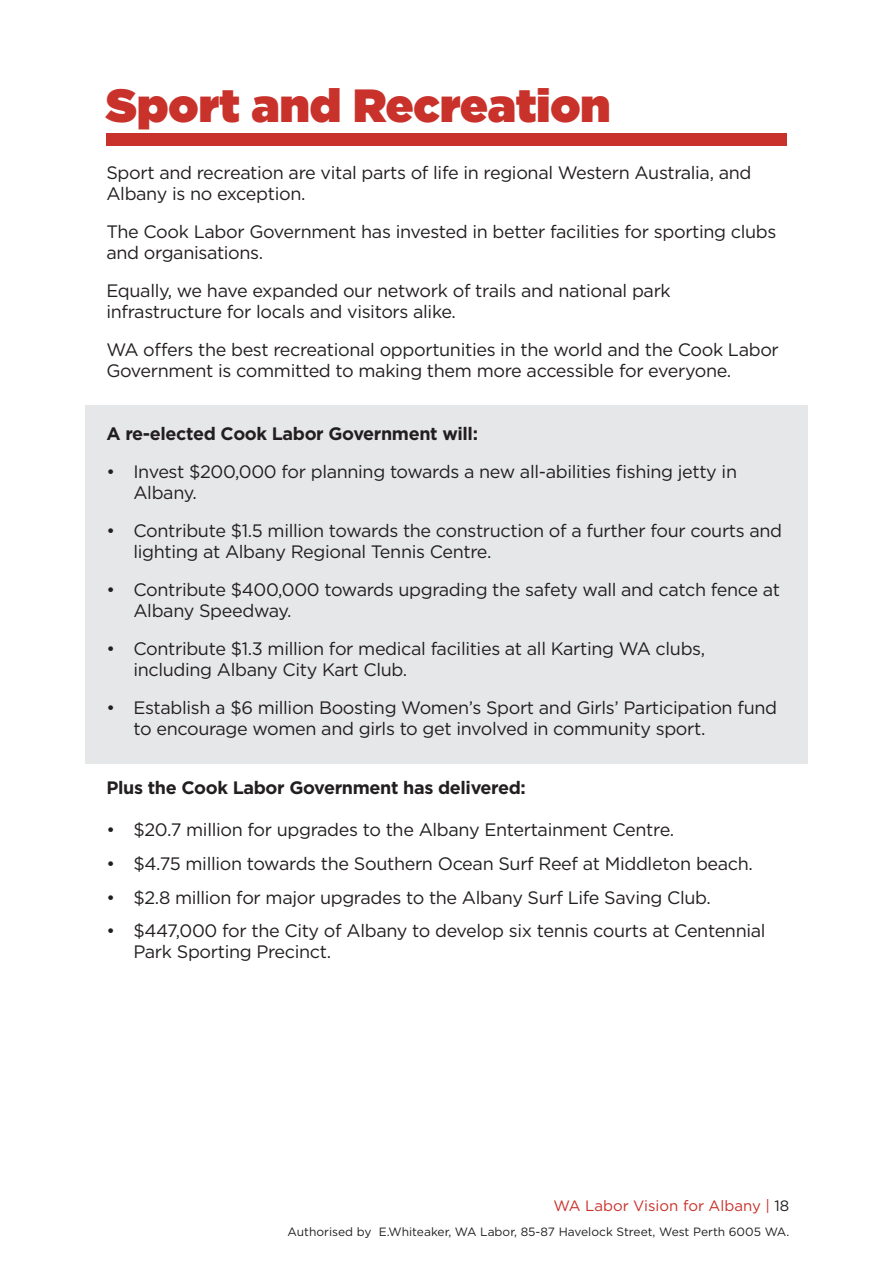
<style>
.page{position:relative;width:893px;height:1263px;background:#fff}
.page>*{position:absolute;margin:0;border:0;box-sizing:border-box;transform-origin:0 0}
.t1{font:900 46.5px "Gotham";color:#c9312b}
.t2{font:18px/21px "Gotham";letter-spacing:-.02em;color:#231f20}
.t3{font:700 18px "Gotham";letter-spacing:-.02em;color:#231f20}
.t4{font:15px "Gotham";color:#c9312b}
.t5{font:12px "Gotham";color:#231f20}
.s1{color:#231f20}
</style>
<div class="page">
<div style="left:106px;top:134px;width:680px;height:12px;background:#c9312b"></div>
<div style="left:85px;top:406px;width:723px;height:358px;background:#e6e7e9"></div>
<h1 class="t1" style="left:106px;top:72px;width:506px">Sport and Recreation</h1>
<p class="t2" style="left:106px;top:161px;width:647px">Sport and recreation are vital parts of life in regional Western Australia, and<br>Albany is no exception.</p>
<p class="t2" style="left:106px;top:220px;width:671px">The Cook Labor Government has invested in better facilities for sporting clubs and organisations.</p>
<p class="t2" style="left:106px;top:280px;width:566px">Equally, we have expanded our network of trails and national park infrastructure for locals and visitors alike.</p>
<p class="t2" style="left:106px;top:339px;width:674px">WA offers the best recreational opportunities in the world and the Cook Labor<br>Government is committed to making them more accessible for everyone.</p>
<p class="t3" style="left:106px;top:421px;width:373px">A re-elected Cook Labor Government will:</p>
<p class="t2" style="left:133px;top:461px;width:605px;text-indent:-27px">• Invest $200,000 for planning towards a new all-abilities fishing jetty in<br>Albany.</p>
<p class="t2" style="left:133px;top:520px;width:650px;text-indent:-27px">• Contribute $1.5 million towards the construction of a further four courts and lighting at Albany Regional Tennis Centre.</p>
<p class="t2" style="left:133px;top:579px;width:648px;text-indent:-27px">• Contribute $400,000 towards upgrading the safety wall and catch fence at<br>Albany Speedway.</p>
<p class="t2" style="left:133px;top:638px;width:573px;text-indent:-27px">• Contribute $1.3 million for medical facilities at all Karting WA clubs, including Albany City Kart Club.</p>
<p class="t2" style="left:133px;top:697px;width:645px;text-indent:-27px">• Establish a $6 million Boosting Women’s Sport and Girls’ Participation fund to encourage women and girls to get involved in community sport.</p>
<p class="t3" style="left:106px;top:776px;width:421px">Plus the Cook Labor Government has delivered:</p>
<p class="t2" style="left:106px;top:819px;width:569px">• $20.7 million for upgrades to the Albany Entertainment Centre.</p>
<p class="t2" style="left:106px;top:852px;width:648px">• $4.75 million towards the Southern Ocean Surf Reef at Middleton beach.</p>
<p class="t2" style="left:106px;top:886px;width:606px">• $2.8 million for major upgrades to the Albany Surf Life Saving Club.</p>
<p class="t2" style="left:133px;top:920px;width:634px;text-indent:-27px">• $447,000 for the City of Albany to develop six tennis courts at Centennial<br>Park Sporting Precinct.</p>
<p class="t4" style="left:553px;top:1196px;width:237px">WA Labor Vision for Albany | <span class="s1">18</span></p>
<p class="t5" style="left:287px;top:1224px;width:503px">Authorised by E.Whiteaker, WA Labor, 85-87 Havelock Street, West Perth 6005 WA.</p>
</div>
